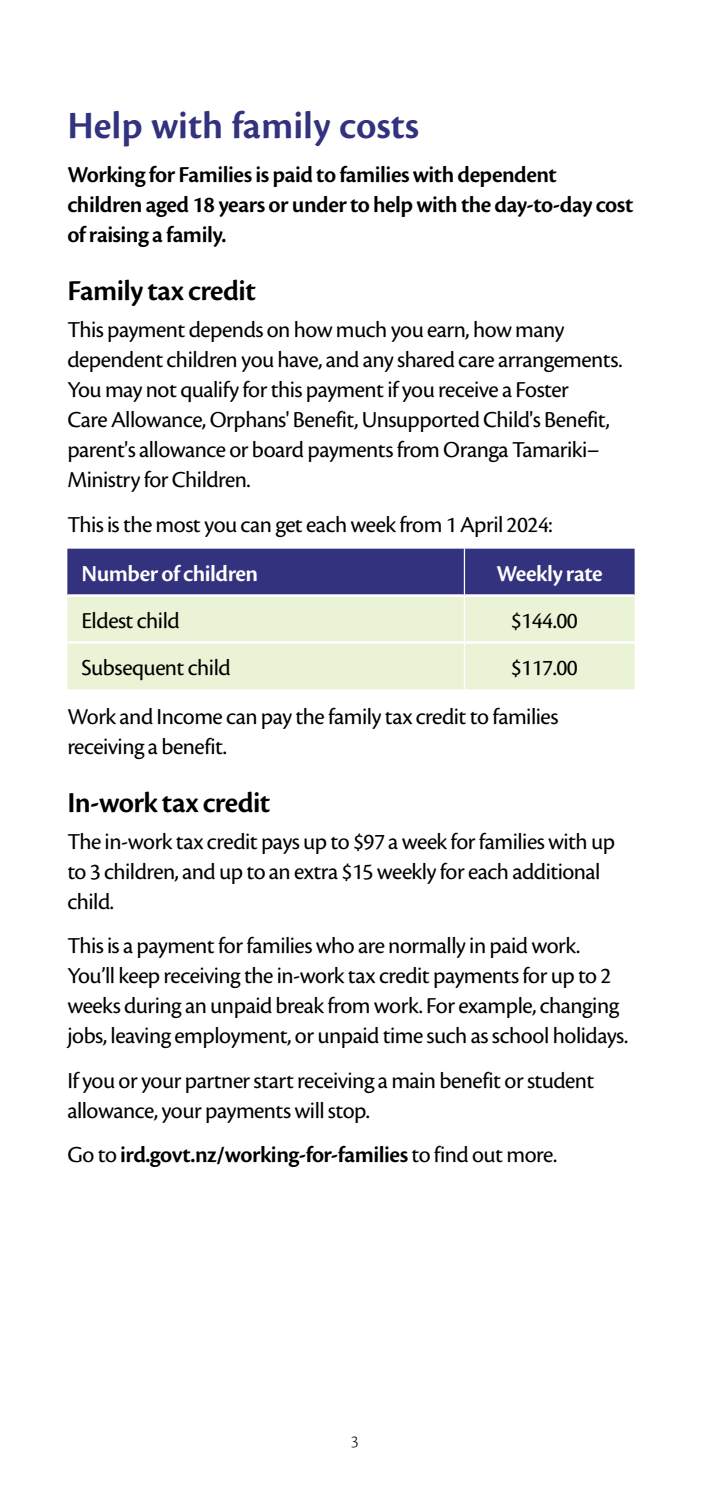
<style>
.page{position:relative;width:702px;height:1489px;background:#fff}
.page>*{position:absolute;margin:0;border:0;box-sizing:border-box;transform-origin:0 0}
.t1{font:600 40px "Cronos Pro";color:#32327f}
.t2{font:600 30px "Cronos Pro";letter-spacing:-.02em;color:#000}
.t3{font:23.75px/30px "Cronos Pro";letter-spacing:-.02em;color:#000}
.t4{font:600 23.75px/30px "Cronos Pro";letter-spacing:-.02em;color:#000}
.t5{font:600 23.75px "Cronos Pro";letter-spacing:-.02em;color:#fff}
.t6{font:300 17.5px "Cronos Pro";color:#000}
.s1{font-weight:400}
</style>
<div class="page">
<div style="left:67px;top:548px;width:567px;height:46px;background:#32327f"></div>
<div style="left:67px;top:596px;width:567px;height:93px;background:#eaf3d5"></div>
<hr style="left:67px;top:641px;width:397px;height:2px;background:#fff">
<hr style="left:465px;top:641px;width:169px;height:2px;background:#fff">
<hr style="left:464px;top:548px;width:1px;height:47px;background:#fff">
<hr style="left:464px;top:595px;width:1px;height:47px;background:#fff">
<hr style="left:464px;top:642px;width:1px;height:47px;background:#fff">
<h1 class="t1" style="left:67px;top:102px;width:353px">Help with family costs</h1>
<p class="t4" style="left:67px;top:160px;width:567px">Working for Families is paid to families with dependent children aged 18 years or under to help with the day-to-day cost of raising a family.</p>
<p class="t2" style="left:67px;top:273px;width:190px">Family tax credit</p>
<p class="t3" style="left:67px;top:315px;width:556px">This payment depends on how much you earn, how many dependent children you have, and any shared care arrangements.<br>You may not qualify for this payment if you receive a Foster<br>Care Allowance, Orphans' Benefit, Unsupported Child's Benefit, parent's allowance or board payments from Oranga Tamariki– Ministry for Children.</p>
<p class="t3" style="left:67px;top:509px;width:487px">This is the most you can get each week from 1 April 2024:</p>
<p class="t5" style="left:81px;top:560px;width:178px">Number of children</p>
<p class="t5" style="left:496px;top:560px;width:107px">Weekly rate</p>
<p class="t3" style="left:81px;top:606px;width:100px">Eldest child</p>
<p class="t3" style="left:510px;top:606px;width:69px">$144.00</p>
<p class="t3" style="left:81px;top:653px;width:151px">Subsequent child</p>
<p class="t3" style="left:67px;top:643px;width:512px;line-height:48.2px;text-indent:443px">$117.00<br>Work and Income can pay the family tax credit to families</p>
<p class="t3" style="left:67px;top:731px;width:161px">receiving a benefit.</p>
<p class="t2" style="left:67px;top:785px;width:204px">In-work tax credit</p>
<p class="t3" style="left:67px;top:826px;width:549px">The in-work tax credit pays up to $97 a week for families with up to 3 children, and up to an extra $15 weekly for each additional child.</p>
<p class="t3" style="left:67px;top:930px;width:562px">This is a payment for families who are normally in paid work.<br>You’ll keep receiving the in-work tax credit payments for up to 2 weeks during an unpaid break from work. For example, changing jobs, leaving employment, or unpaid time such as school holidays.</p>
<p class="t3" style="left:67px;top:1065px;width:528px">If you or your partner start receiving a main benefit or student allowance, your payments will stop.</p>
<p class="t4" style="left:67px;top:1139px;width:491px"><span class="s1">Go to</span> ird.govt.nz/working-for-families <span class="s1">to find out more.</span></p>
<p class="t6" style="left:350px;top:1431px;width:9px">3</p>
</div>
